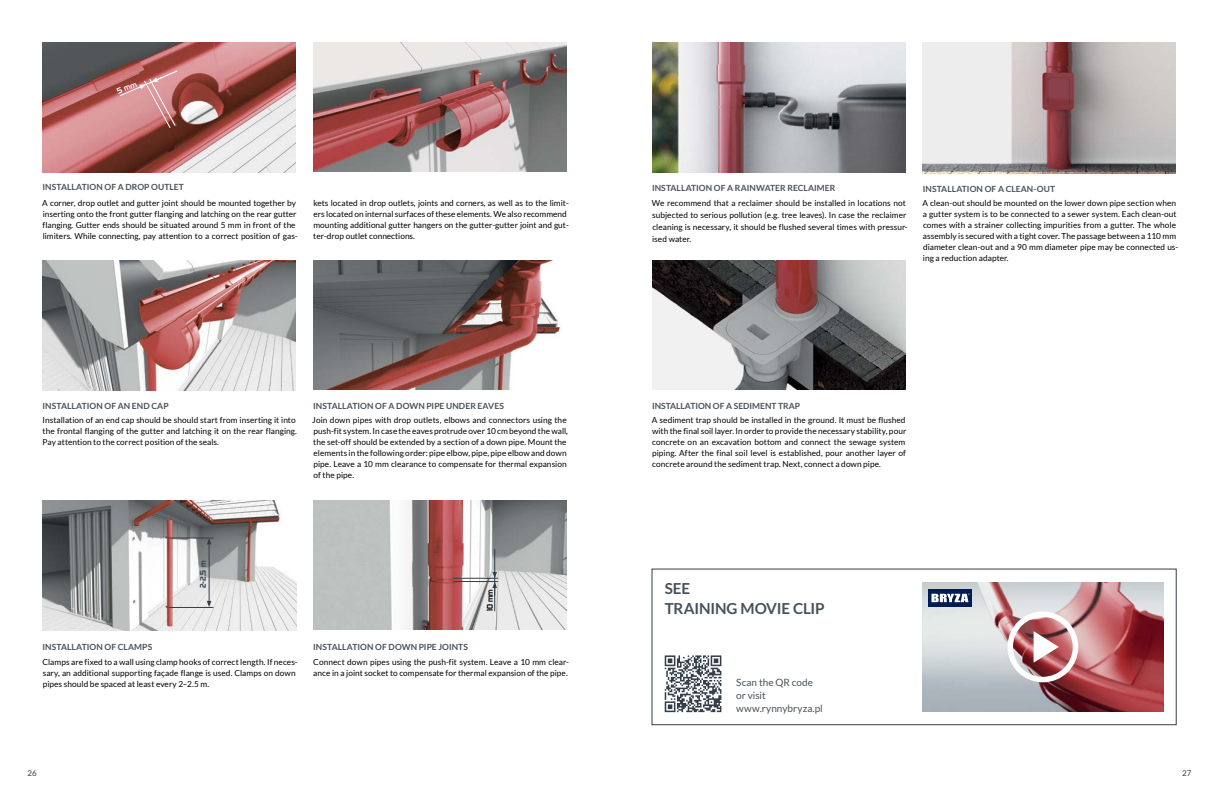
<style>
.page{position:relative;width:1219px;height:794px;background:#fff}
.page>*{position:absolute;margin:0;border:0;box-sizing:border-box;transform-origin:0 0}
.t1{font:700 15.2px/20px "Lato";letter-spacing:-.01em;color:#48515a}
.t2{font:10px/13px "Lato";color:#48515a}
.t3{font:700 8.5px "Lato";letter-spacing:.005em;color:#48515a}
.t4{font:8.3px/11px "Lato";letter-spacing:.005em;color:#000}
.t5{font:8px "Prototype";color:#333e48}
.t6{font:8px "Lato";color:#333e48}
.t7{font:8px "Prototype";color:#000}
</style>
<div class="page">
<img style="left:43px;top:500px;width:253px;height:130px">
<img style="left:313px;top:500px;width:254px;height:129px">
<img style="left:43px;top:260px;width:253px;height:130px">
<img style="left:313px;top:260px;width:249px;height:130px">
<img style="left:313px;top:43px;width:254px;height:129px">
<img style="left:43px;top:43px;width:253px;height:129px">
<hr style="left:209px;top:543px;width:1px;height:59px;background:#333e48">
<svg style="left:207px;top:601px;width:4px;height:6px"></svg>
<svg style="left:207px;top:539px;width:4px;height:5px"></svg>
<svg style="left:492px;top:549px;width:5px;height:62px"></svg>
<hr style="left:453px;top:581px;width:45px;height:1px;background:#333e48">
<hr style="left:169px;top:607px;width:44px;height:1px;background:#333e48">
<hr style="left:453px;top:578px;width:45px;height:1px;background:#333e48">
<hr style="left:169px;top:538px;width:44px;height:1px;background:#333e48">
<div style="left:652px;top:569px;width:524px;height:156px;border:1px solid #333e48"></div>
<img style="left:652px;top:43px;width:254px;height:129px">
<img style="left:652px;top:260px;width:254px;height:129px">
<img style="left:923px;top:582px;width:240px;height:129px">
<img style="left:923px;top:43px;width:253px;height:130px">
<svg style="left:665px;top:655px;width:56px;height:57px"></svg>
<div style="left:928px;top:589px;width:44px;height:17px;background:#001c54"></div>
<svg style="left:931px;top:593px;width:39px;height:9px"></svg>
<img style="left:1007px;top:611px;width:71px;height:71px">
<svg style="left:117px;top:70px;width:61px;height:58px;background:#ca8383"></svg>
<p class="t3" style="left:43px;top:182px;width:143px">INSTALLATION OF A DROP OUTLET</p>
<p class="t3" style="left:652px;top:183px;width:185px">INSTALLATION OF A RAINWATER RECLAIMER</p>
<p class="t3" style="left:923px;top:184px;width:134px">INSTALLATION OF A CLEAN-OUT</p>
<p class="t4" style="left:42px;top:198px;width:257px">A corner, drop outlet and gutter joint should be mounted together by inserting onto the front gutter flanging and latching on the rear gutter flanging. Gutter ends should be situated around 5 mm in front of the limiters. While connecting, pay attention to a correct position of gas-</p>
<p class="t4" style="left:313px;top:198px;width:257px">kets located in drop outlets, joints and corners, as well as to the limit&shy;ers located on internal surfaces of these elements. We also recommend mounting additional gutter hangers on the gutter-gutter joint and gut&shy;ter-drop outlet connections.</p>
<p class="t4" style="left:652px;top:197px;width:257px;line-height:12px">We recommend that a reclaimer should be installed in locations not subjected to serious pollution (e.g. tree leaves). In case the reclaimer cleaning is necessary, it should be flushed several times with pressur&shy;ised water.</p>
<p class="t4" style="left:922px;top:198px;width:257px">A clean-out should be mounted on the lower down pipe section when a gutter system is to be connected to a sewer system. Each clean-out comes with a strainer collecting impurities from a gutter. The whole assembly is secured with a tight cover. The passage between a 110 mm diameter clean-out and a 90 mm diameter pipe may be connected us&shy;ing a reduction adapter.</p>
<p class="t3" style="left:43px;top:401px;width:128px">INSTALLATION OF AN END CAP</p>
<p class="t4" style="left:43px;top:415px;width:256px">Installation of an end cap should be should start from inserting it into the frontal flanging of the gutter and latching it on the rear flanging.<br>Pay attention to the correct position of the seals.</p>
<p class="t3" style="left:313px;top:401px;width:192px">INSTALLATION OF A DOWN PIPE UNDER EAVES</p>
<p class="t4" style="left:312px;top:415px;width:257px">Join down pipes with drop outlets, elbows and connectors using the push-fit system. In case the eaves protrude over 10 cm beyond the wall, the set-off should be extended by a section of a down pipe. Mount the elements in the following order: pipe elbow, pipe, pipe elbow and down pipe. Leave a 10 mm clearance to compensate for thermal expansion of the pipe.</p>
<p class="t3" style="left:652px;top:401px;width:150px">INSTALLATION OF A SEDIMENT TRAP</p>
<p class="t4" style="left:652px;top:415px;width:256px">A sediment trap should be installed in the ground. It must be flushed with the final soil layer. In order to provide the necessary stability, pour concrete on an excavation bottom and connect the sewage system piping. After the final soil level is established, pour another layer of concrete around the sediment trap. N ext, connect a down pipe.</p>
<p class="t5" style="left:198px;top:588px;width:29px;rotate:-90deg">2-2,5 m</p>
<p class="t7" style="left:485px;top:611px;width:24px;rotate:-90deg">10 mm</p>
<h1 class="t1" style="left:665px;top:578px;width:161px">SEE<br>TRAINING MOVIE CLIP</h1>
<p class="t3" style="left:43px;top:641px;width:111px">INSTALLATION OF CLAMPS</p>
<p class="t3" style="left:313px;top:641px;width:156px">INSTALLATION OF DOWN PIPE JOINTS</p>
<p class="t4" style="left:43px;top:657px;width:257px">Clamps are fixed to a wall using clamp hooks of correct length. If neces&shy;sary, an additional supporting façade flange is used. Clamps on down pipes should be spaced at least every 2–2.5 m.</p>
<p class="t4" style="left:313px;top:656px;width:257px">Connect down pipes using the push-fit system. Leave a 10 mm clear&shy;ance in a joint socket to compensate for thermal expansion of the pipe.</p>
<p class="t2" style="left:736px;top:675px;width:88px">Scan the QR code or visit www.rynnybryza.pl</p>
<p class="t6" style="left:28px;top:768px;width:11px">26</p>
<p class="t6" style="left:1182px;top:768px;width:11px">27</p>
</div>
